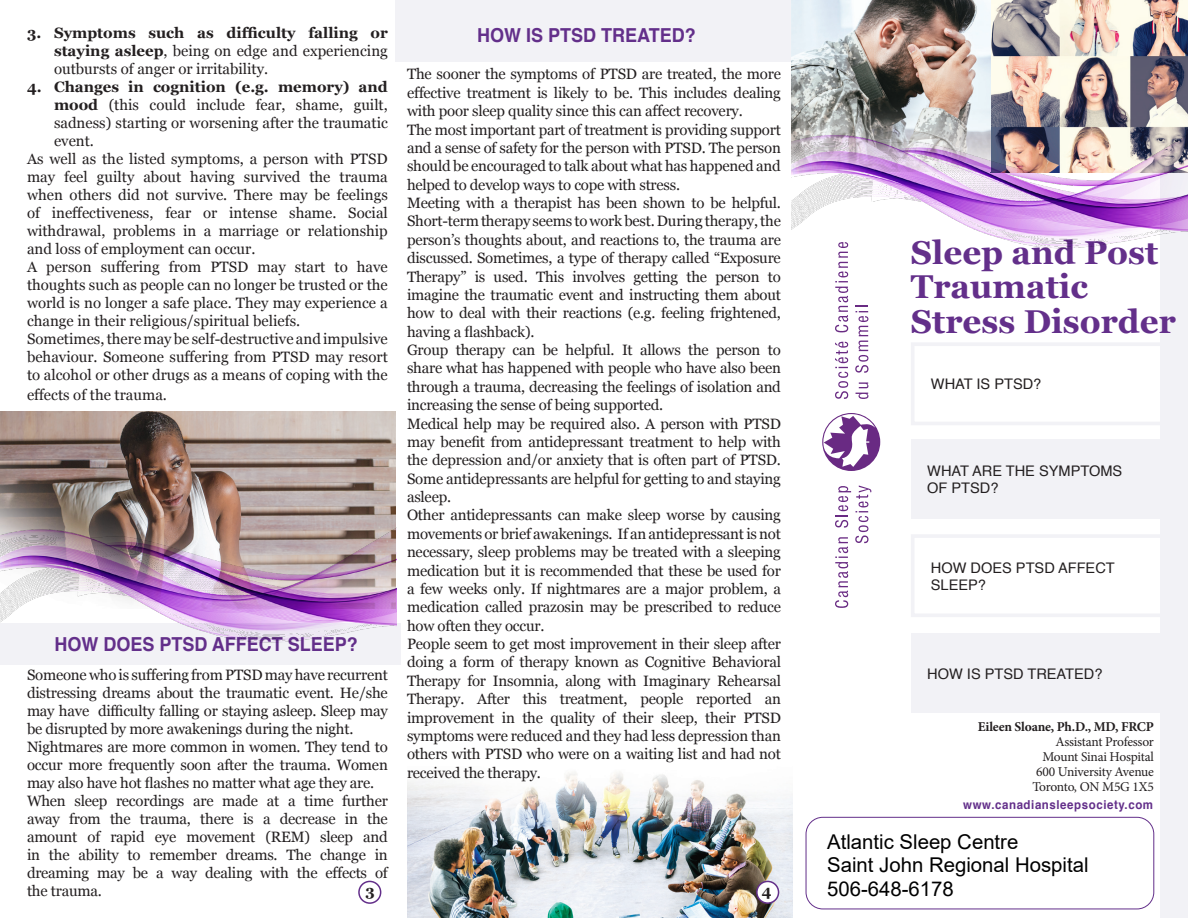
<style>
.page{position:relative;width:1188px;height:918px;background:#fff}
.page>*{position:absolute;margin:0;border:0;box-sizing:border-box;transform-origin:0 0}
.t1{font:700 33px/34.5px "Georgia";color:#632f8a}
.t2{font:20.4px/23.4px "Arial";color:#000}
.Header_CSS_Purple{font:700 19.2px "Helvetica";color:#632f8a;scale:.93 1}
.Body_Copy{font:15px/18px "Georgia";letter-spacing:-.015em;color:#231f20;text-align:justify}
.Body_Copy-2{font:700 15px "Georgia";color:#231f20}
.Table_of_Contents_US{font:14.55px/17.5px "Helvetica";color:#231f20}
.t3{font:13.5px "Minion Pro";letter-spacing:-.02em;color:#231f20}
.t4{font:700 13.5px "Minion Pro";letter-spacing:-.015em;color:#231f20}
.Header_CSS_Purple-2{font:700 12.3px "Helvetica";letter-spacing:.05em;color:#632f8a;scale:.93 1}
.s1{font-weight:700}
</style>
<div class="page">
<div style="left:911px;top:342px;width:257px;height:83px;border:4px solid #f2f2f6"></div>
<div style="left:911px;top:534px;width:257px;height:83px;border:4px solid #f2f2f6"></div>
<div style="left:911px;top:439px;width:255px;height:80px;background:#f2f2f6"></div>
<div style="left:911px;top:633px;width:255px;height:80px;background:#f2f2f6"></div>
<div style="left:1161px;top:0;width:27px;height:918px;background:#f2f2f6"></div>
<img style="left:792px;top:0;width:396px;height:116px">
<div style="left:806px;top:817px;width:348px;height:92px;border:1px solid #632f8a;border-radius:17px"></div>
<div style="left:396px;top:0;width:396px;height:61px;background:#f2f2f6"></div>
<div style="left:0;top:624px;width:401px;height:41px;background:#f2f2f6"></div>
<div style="left:358px;top:881px;width:23px;height:23px;border:2px solid #632f8a;border-radius:50%"></div>
<img style="left:792px;top:116px;width:396px;height:139px">
<img style="left:0;top:411px;width:396px;height:87px">
<img style="left:407px;top:772px;width:385px;height:146px">
<img style="left:0;top:498px;width:397px;height:145px">
<div style="left:757px;top:881px;width:22px;height:22px;background:#fff;border-radius:50%"></div>
<div style="left:756px;top:881px;width:23px;height:23px;border:2px solid #632f8a;border-radius:50%"></div>
<svg style="left:835px;top:485px;width:36px;height:123px"></svg>
<svg style="left:835px;top:342px;width:13px;height:57px"></svg>
<svg style="left:835px;top:242px;width:13px;height:90px"></svg>
<svg style="left:856px;top:382px;width:12px;height:17px"></svg>
<svg style="left:855px;top:306px;width:13px;height:67px"></svg>
<div style="left:822px;top:413px;width:58px;height:58px;background:#692a83;border-radius:50%"></div>
<svg style="left:823px;top:414px;width:52px;height:53px"></svg>
<p class="Body_Copy" style="left:54px;top:24px;width:335px;text-indent:-27px"><span class="s1">3. Symptoms such as difficulty falling or staying asleep</span>, being on edge and experiencing outbursts of anger or irritability.</p>
<p class="Body_Copy" style="left:54px;top:78px;width:335px;text-indent:-27px"><span class="s1">4. Changes in cognition (e.g. memory) and mood</span> (this could include fear, shame, guilt, sadness) starting or worsening after the traumatic event.</p>
<p class="Body_Copy" style="left:27px;top:150px;width:362px">As well as the listed symptoms, a person with PTSD may feel guilty about having survived the trauma when others did not survive. There may be feelings of ineffectiveness, fear or intense shame. Social withdrawal, problems in a marriage or relationship and loss of employment can occur.</p>
<p class="Body_Copy" style="left:27px;top:258px;width:362px">A person suffering from PTSD may start to have thoughts such as people can no longer be trusted or the world is no longer a safe place. They may experience a change in their religious/spiritual beliefs.</p>
<p class="Body_Copy" style="left:27px;top:330px;width:362px">Sometimes, there may be self-destructive and impulsive behaviour. Someone suffering from PTSD may resort to alcohol or other drugs as a means of coping with the</p>
<p class="Body_Copy" style="left:27px;top:385px;width:141px">effects of the trauma.</p>
<p class="Header_CSS_Purple" style="left:55px;top:629px;width:328px">HOW DOES PTSD AFFECT SLEEP?</p>
<p class="Body_Copy" style="left:27px;top:665px;width:362px">Someone who is suffering from PTSD may have recurrent distressing dreams about the traumatic event. He/she may have difficulty falling or staying asleep. Sleep may be disrupted by more awakenings during the night.</p>
<p class="Body_Copy" style="left:27px;top:737px;width:362px">Nightmares are more common in women. They tend to occur more frequently soon after the trauma. Women may also have hot flashes no matter what age they are.</p>
<p class="Body_Copy" style="left:27px;top:791px;width:362px">When sleep recordings are made at a time further away from the trauma, there is a decrease in the amount of rapid eye movement (REM) sleep and in the ability to remember dreams. The change in dreaming may be a way dealing with the effects of the trauma.</p>
<p class="Body_Copy-2" style="left:366px;top:879px;width:11px">3</p>
<p class="Header_CSS_Purple" style="left:477px;top:20px;width:237px">HOW IS PTSD TREATED?</p>
<p class="Body_Copy" style="left:407px;top:64px;width:375px">The sooner the symptoms of PTSD are treated, the more effective treatment is likely to be. This includes dealing with poor sleep quality since this can affect recovery.</p>
<p class="Body_Copy" style="left:407px;top:120px;width:375px">The most important part of treatment is providing support and a sense of safety for the person with PTSD. The person should be encouraged to talk about what has happened and helped to develop ways to cope with stress.</p>
<p class="Body_Copy" style="left:407px;top:193px;width:375px">Meeting with a therapist has been shown to be helpful.<br>Short-term therapy seems to work best. During therapy, the person’s thoughts about, and reactions to, the trauma are discussed. Sometimes, a type of therapy called “Exposure Therapy” is used. This involves getting the person to imagine the traumatic event and instructing them about how to deal with their reactions (e.g. feeling frightened, having a flashback).</p>
<p class="Body_Copy" style="left:407px;top:340px;width:375px;line-height:18.5px">Group therapy can be helpful. It allows the person to share what has happened with people who have also been through a trauma, decreasing the feelings of isolation and increasing the sense of being supported.</p>
<p class="Body_Copy" style="left:407px;top:413px;width:375px;line-height:18.5px">Medical help may be required also. A person with PTSD may benefit from antidepressant treatment to help with the depression and/or anxiety that is often part of PTSD.<br>Some antidepressants are helpful for getting to and staying asleep.</p>
<p class="Body_Copy" style="left:407px;top:505px;width:375px">Other antidepressants can make sleep worse by causing movements or brief awakenings. If an antidepressant is not necessary, sleep problems may be treated with a sleeping medication but it is recommended that these be used for a few weeks only. If nightmares are a major problem, a medication called prazosin may be prescribed to reduce how often they occur.</p>
<p class="Body_Copy" style="left:407px;top:634px;width:375px">People seem to get most improvement in their sleep after doing a form of therapy known as Cognitive Behavioral Therapy for Insomnia, along with Imaginary Rehearsal Therapy. After this treatment, people reported an improvement in the quality of their sleep, their PTSD symptoms were reduced and they had less depression than others with PTSD who were on a waiting list and had not received the therapy.</p>
<p class="Body_Copy-2" style="left:762px;top:879px;width:11px">4</p>
<p class="t1" style="left:911px;top:233px;width:249px">Sleep and Post<br>Traumatic</p>
<p class="t1" style="left:911px;top:302px;width:266px">Stress Disorder</p>
<p class="Table_of_Contents_US" style="left:931px;top:376px;width:112px">WHAT IS PTSD?</p>
<p class="Table_of_Contents_US" style="left:927px;top:462px;width:197px">WHAT ARE THE SYMPTOMS<br>OF PTSD?</p>
<p class="Table_of_Contents_US" style="left:931px;top:559px;width:185px">HOW DOES PTSD AFFECT<br>SLEEP?</p>
<p class="Table_of_Contents_US" style="left:927px;top:665px;width:177px">HOW IS PTSD TREATED?</p>
<p class="t4" style="left:978px;top:717px;width:178px">Eileen Sloane, Ph.D., MD, FRCP</p>
<p class="t3" style="left:1056px;top:732px;width:100px">Assistant Professor</p>
<p class="t3" style="left:1042px;top:747px;width:113px">Mount Sinai Hospital</p>
<p class="t3" style="left:1036px;top:762px;width:119px">600 University Avenue</p>
<p class="t3" style="left:1032px;top:777px;width:123px">Toronto, ON M5G 1X5</p>
<p class="Header_CSS_Purple-2" style="left:963px;top:795px;width:206px">www.canadiansleepsociety.com</p>
<h2 class="t2" style="left:827px;top:830px;width:263px">Atlantic Sleep Centre<br>Saint John Regional Hospital<br>506-648-6178</h2>
</div>
